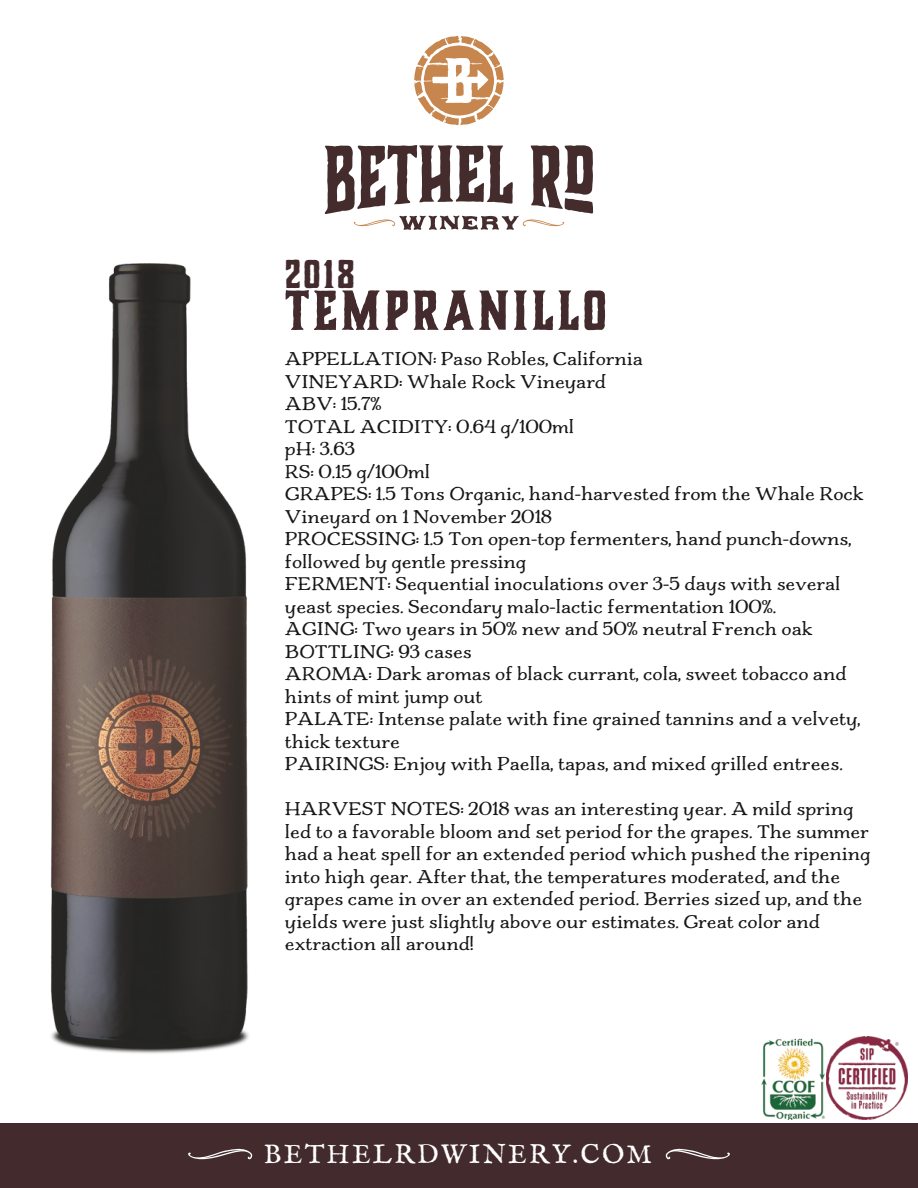
<style>
.page{position:relative;width:918px;height:1188px;background:#fff}
.page>*{position:absolute;margin:0;border:0;box-sizing:border-box;transform-origin:0 0}
.t1{font:700 52.5px "Charcuterie Block";letter-spacing:.065em;color:#432b2d}
.t2{font:700 37.5px "Charcuterie Block";color:#432b2d}
.t3{font:27px "IM FELL English SC";letter-spacing:.085em;color:#fff}
.t4{font:19.5px/22.5px "Charcuterie Serif";color:#171615}
</style>
<div class="page">
<svg style="left:414px;top:36px;width:90px;height:89px"></svg>
<svg style="left:325px;top:145px;width:268px;height:85px"></svg>
<div style="left:0;top:1124px;width:918px;height:64px;background:#432b2d"></div>
<svg style="left:188px;top:1149px;width:65px;height:11px"></svg>
<svg style="left:665px;top:1149px;width:65px;height:11px"></svg>
<img style="left:50px;top:263px;width:199px;height:791px">
<img style="left:761px;top:1036px;width:146px;height:84px">
<h2 class="t2" style="left:285px;top:251px;width:71px">2018</h2>
<h1 class="t1" style="left:285px;top:278px;width:323px">TEMPRANILLO</h1>
<p class="t4" style="left:285px;top:348px;width:580px">APPELLATION: Paso Robles, California<br>VINEYARD: Whale Rock Vineyard<br>ABV: 15.7%<br>TOTAL ACIDITY: 0.64 g/100ml<br>pH: 3.63<br>RS: 0.15 g/100ml<br>GRAPES: 1.5 Tons Organic, hand-harvested from the Whale Rock Vineyard on 1 November 2018<br>PROCESSING: 1.5 Ton open-top fermenters, hand punch-downs, followed by gentle pressing<br>FERMENT: Sequential inoculations over 3-5 days with several yeast species. Secondary malo-lactic fermentation 100%.<br>AGING: Two years in 50% new and 50% neutral French oak BOTTLING: 93 cases<br>AROMA: Dark aromas of black currant, cola, sweet tobacco and hints of mint jump out<br>PALATE: Intense palate with fine grained tannins and a velvety, thick texture<br>PAIRINGS: Enjoy with Paella, tapas, and mixed grilled entrees.</p>
<p class="t4" style="left:285px;top:798px;width:587px">HARVEST NOTES: 2018 was an interesting year. A mild spring led to a favorable bloom and set period for the grapes. The summer had a heat spell for an extended period which pushed the ripening into high gear. After that, the temperatures moderated, and the grapes came in over an extended period. Berries sized up, and the yields were just slightly above our estimates. Great color and extraction all around!</p>
<h3 class="t3" style="left:264px;top:1139px;width:390px">BETHELRDWINERY.COM</h3>
</div>
